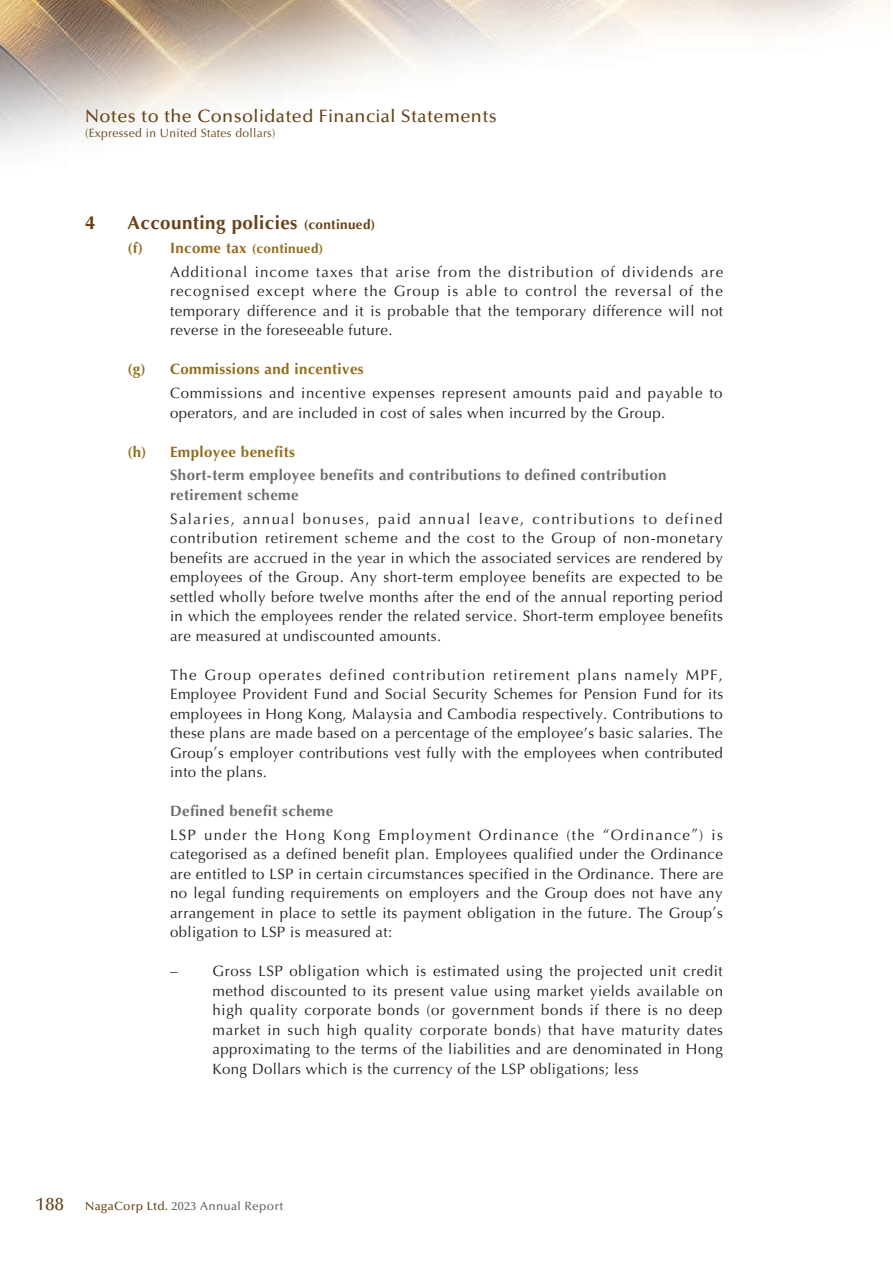
<style>
.page{position:relative;width:893px;height:1263px;background:#fff}
.page>*{position:absolute;margin:0;border:0;box-sizing:border-box;transform-origin:0 0}
._3__標題{font:700 18.75px "Optima LT Pro";letter-spacing:.025em;color:#674216}
.t1{font:500 18px "Optima LT Pro";letter-spacing:.025em;color:#674216}
._1__內文{font:15px/19.5px "Optima LT Pro";letter-spacing:.025em;color:#231f20;text-align:justify}
._5__副副標題{font:700 15px/19.5px "Optima LT Pro";letter-spacing:.025em;color:#6c6d70}
._4__副標題{font:700 15px "Optima LT Pro";letter-spacing:.025em;color:#926c1c}
.t2{font:12px "Optima LT Pro";letter-spacing:.025em;color:#674216}
.t3{font:500 12px "Optima LT Pro";letter-spacing:.025em;color:#636366}
.s1{font-size:13.5px}
.s2{font-size:18px;color:#674216}
.s3{color:#674216}
</style>
<div class="page">
<img style="left:0;top:0;width:891px;height:151px">
<p class="t1" style="left:85px;top:105px;width:413px">Notes to the Consolidated Financial Statements</p>
<p class="t2" style="left:85px;top:126px;width:192px">(Expressed in United States dollars)</p>
<p class="_3__標題" style="left:85px;top:211px;width:12px">4</p>
<p class="_3__標題" style="left:128px;top:211px;width:249px">Accounting policies <span class="s1">(continued)</span></p>
<p class="_4__副標題" style="left:128px;top:238px;width:197px">(f) Income tax <span class="s1">(continued)</span></p>
<p class="_1__內文" style="left:170px;top:262px;width:555px">Additional income taxes that arise from the distribution of dividends are recognised except where the Group is able to control the reversal of the temporary difference and it is probable that the temporary difference will not reverse in the foreseeable future.</p>
<p class="_4__副標題" style="left:128px;top:360px;width:238px">(g) Commissions and incentives</p>
<p class="_1__內文" style="left:170px;top:383px;width:554px">Commissions and incentive expenses represent amounts paid and payable to operators, and are included in cost of sales when incurred by the Group.</p>
<p class="_4__副標題" style="left:128px;top:442px;width:169px">(h) Employee benefits</p>
<p class="_5__副副標題" style="left:170px;top:465px;width:498px">Short-term employee benefits and contributions to defined contribution retirement scheme</p>
<p class="_1__內文" style="left:170px;top:509px;width:554px">Salaries, annual bonuses, paid annual leave, contributions to defined contribution retirement scheme and the cost to the Group of non-monetary benefits are accrued in the year in which the associated services are rendered by employees of the Group. Any short-term employee benefits are expected to be settled wholly before twelve months after the end of the annual reporting period in which the employees render the related service. Short-term employee benefits are measured at undiscounted amounts.</p>
<p class="_1__內文" style="left:170px;top:665px;width:555px">The Group operates defined contribution retirement plans namely MPF, Employee Provident Fund and Social Security Schemes for Pension Fund for its employees in Hong Kong, Malaysia and Cambodia respectively. Contributions to these plans are made based on a percentage of the employee’s basic salaries. The Group’s employer contributions vest fully with the employees when contributed into the plans.</p>
<p class="_5__副副標題" style="left:170px;top:801px;width:165px">Defined benefit scheme</p>
<p class="_1__內文" style="left:170px;top:825px;width:555px">LSP under the Hong Kong Employment Ordinance (the “Ordinance”) is categorised as a defined benefit plan. Employees qualified under the Ordinance are entitled to LSP in certain circumstances specified in the Ordinance. There are no legal funding requirements on employers and the Group does not have any arrangement in place to settle its payment obligation in the future. The Group’s obligation to LSP is measured at:</p>
<p class="_1__內文" style="left:213px;top:962px;width:512px;text-indent:-43px">– Gross LSP obligation which is estimated using the projected unit credit method discounted to its present value using market yields available on high quality corporate bonds (or government bonds if there is no deep market in such high quality corporate bonds) that have maturity dates approximating to the terms of the liabilities and are denominated in Hong Kong Dollars which is the currency of the LSP obligations; less</p>
<p class="t3" style="left:36px;top:1198px;width:249px"><span class="s2">188</span> <span class="s3">NagaCorp Ltd.</span> 2023 Annual Report</p>
</div>
